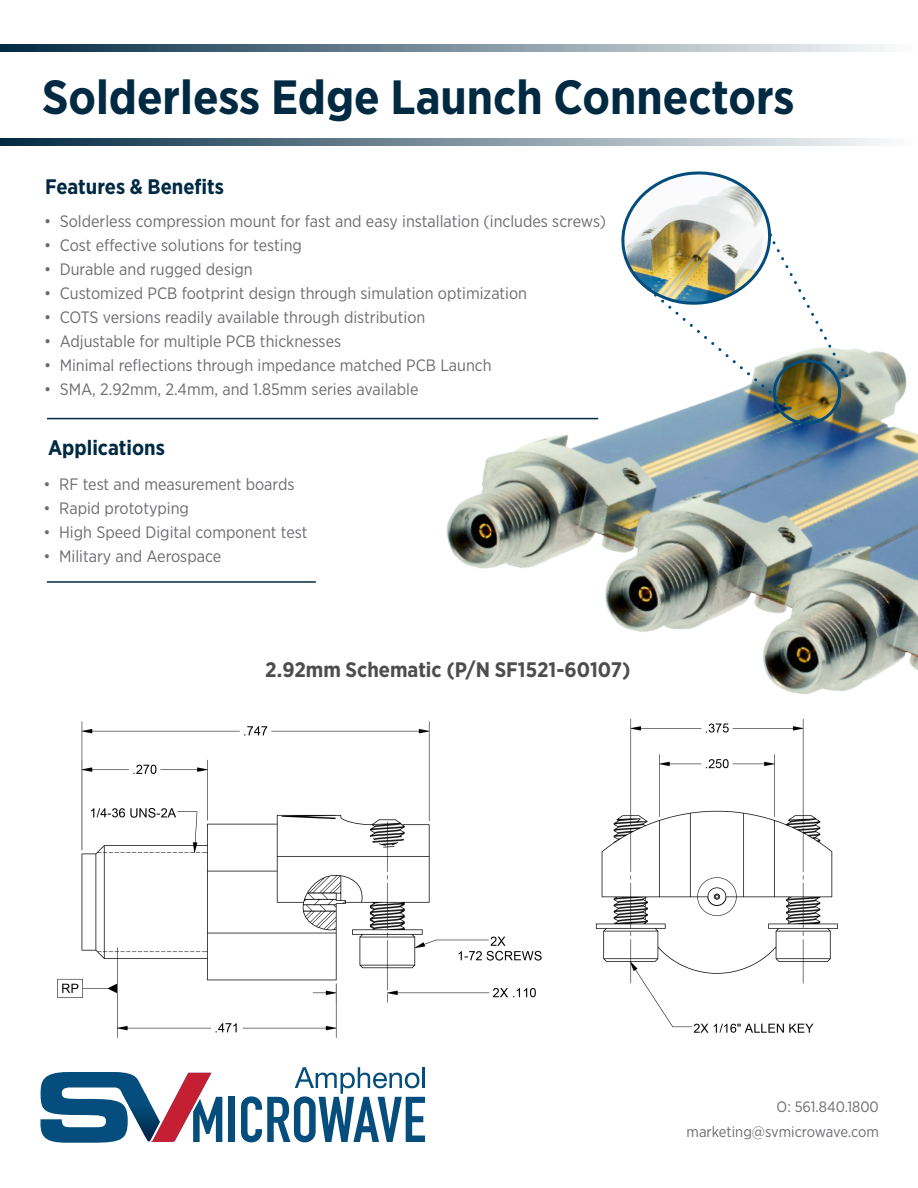
<style>
.page{position:relative;width:918px;height:1188px;background:#fff}
.page>*{position:absolute;margin:0;border:0;box-sizing:border-box;transform-origin:0 0}
.t1{font:700 48px "Gotham Narrow";color:#002942}
.t2{font:700 21px "Gotham Narrow";color:#4e4d4e}
.t3{font:700 21px "Gotham Narrow";color:#002942}
.t4{font:16.5px "Gotham Narrow";color:#6c6d70}
.t5{font:15px "Gotham Narrow";color:#6c6d70}
</style>
<div class="page">
<img style="left:409px;top:348px;width:509px;height:347px">
<svg style="left:0;top:138px;width:883px;height:8px;background:#7a8f9c"></svg>
<svg style="left:0;top:44px;width:883px;height:8px;background:#7a8f9c"></svg>
<hr style="left:47px;top:418px;width:551px;height:1px;background:#002942">
<div style="left:229px;top:1097px;width:6px;height:45px;background:#044d7c"></div>
<svg style="left:241px;top:1067px;width:184px;height:75px"></svg>
<svg style="left:40px;top:1072px;width:182px;height:71px"></svg>
<hr style="left:47px;top:581px;width:269px;height:2px;background:#002942">
<img style="left:618px;top:171px;width:230px;height:255px">
<img style="left:595px;top:718px;width:243px;height:315px">
<img style="left:57px;top:721px;width:485px;height:317px">
<p class="t1" style="left:42px;top:66px;width:754px">Solderless Edge Launch Connectors</p>
<p class="t3" style="left:45px;top:173px;width:181px">Features &amp; Benefits</p>
<p class="t4" style="left:44px;top:211px;width:563px">• Solderless compression mount for fast and easy installation (includes screws)</p>
<p class="t4" style="left:44px;top:235px;width:259px">• Cost effective solutions for testing</p>
<p class="t4" style="left:44px;top:259px;width:210px">• Durable and rugged design</p>
<p class="t4" style="left:44px;top:283px;width:485px">• Customized PCB footprint design through simulation optimization</p>
<p class="t4" style="left:44px;top:307px;width:383px">• COTS versions readily available through distribution</p>
<p class="t4" style="left:44px;top:331px;width:299px">• Adjustable for multiple PCB thicknesses</p>
<p class="t4" style="left:44px;top:355px;width:449px">• Minimal reflections through impedance matched PCB Launch</p>
<p class="t4" style="left:44px;top:379px;width:376px">• SMA, 2.92mm, 2.4mm, and 1.85mm series available</p>
<p class="t3" style="left:48px;top:435px;width:118px">Applications</p>
<p class="t4" style="left:44px;top:474px;width:253px">• RF test and measurement boards</p>
<p class="t4" style="left:44px;top:498px;width:147px">• Rapid prototyping</p>
<p class="t4" style="left:44px;top:522px;width:265px">• High Speed Digital component test</p>
<p class="t4" style="left:44px;top:546px;width:179px">• Military and Aerospace</p>
<p class="t2" style="left:265px;top:656px;width:367px">2.92mm Schematic (P/N SF1521-60107)</p>
<p class="t5" style="left:777px;top:1098px;width:104px">O: 561.840.1800</p>
<p class="t5" style="left:687px;top:1122px;width:194px">marketing@svmicrowave.com</p>
</div>
